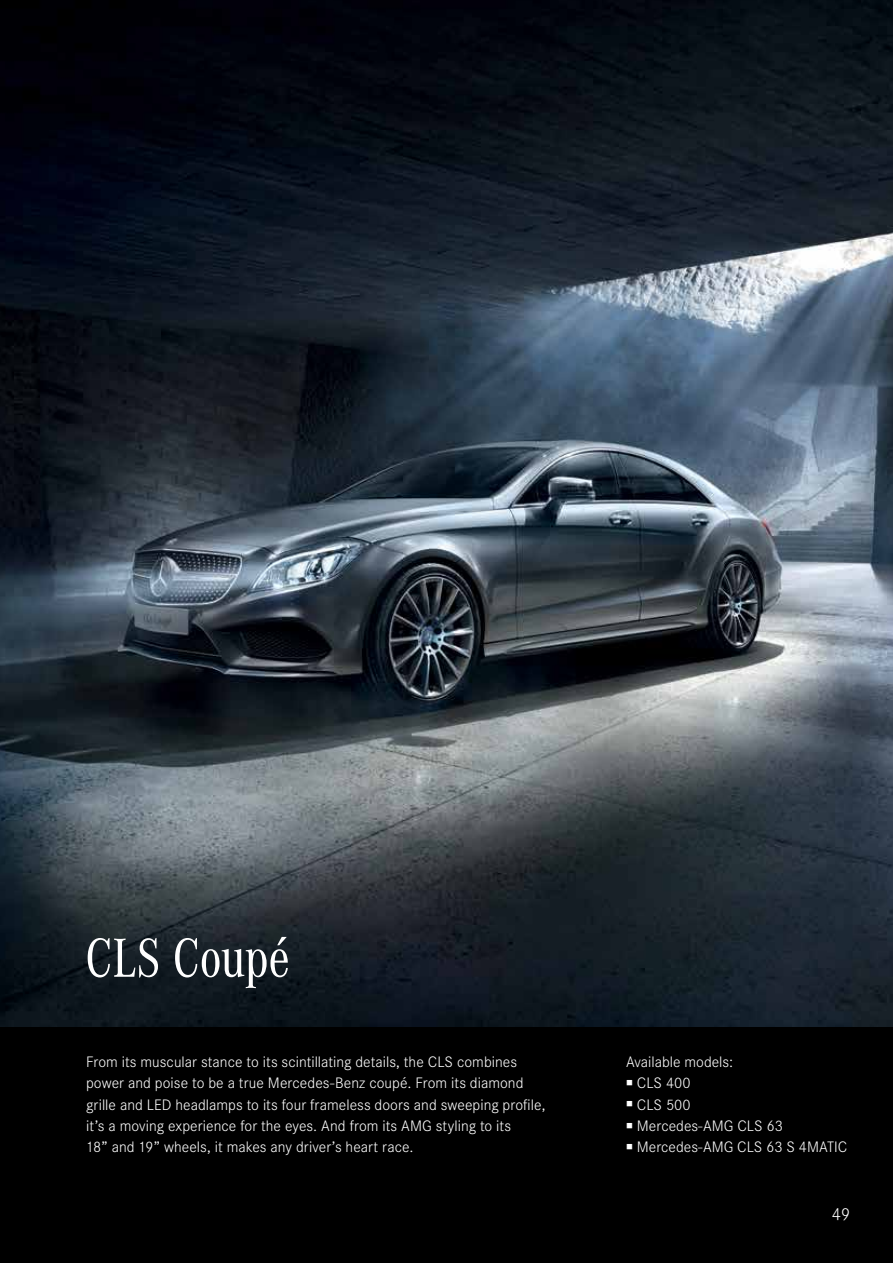
<style>
.page{position:relative;width:893px;height:1263px;background:#fff}
.page>*{position:absolute;margin:0;border:0;box-sizing:border-box;transform-origin:0 0}
.t1{font:57.15px "Corporate A Con";letter-spacing:-.015em;color:#fff}
.t2{font:300 18px "Corporate S";color:#fff}
.t3{font:300 15.75px/21.3px "Corporate S";color:#fff}
</style>
<div class="page">
<img style="left:0;top:0;width:893px;height:1028px">
<div style="left:0;top:1028px;width:893px;height:235px;background:#000"></div>
<h1 class="t1" style="left:85px;top:927px;width:206px">CLS Coupé</h1>
<p class="t3" style="left:86px;top:1051px;width:461px">From its muscular stance to its scintillating details, the CLS combines power and poise to be a true Mercedes-Benz coupé. From its diamond grille and LED headlamps to its four frameless doors and sweeping profile, it’s a moving experience for the eyes. And from its AMG styling to its<br>18” and 19” wheels, it makes any driver’s heart race.</p>
<p class="t3" style="left:626px;top:1051px;width:109px">Available models:</p>
<p class="t3" style="left:626px;top:1073px;width:66px">■ CLS 400</p>
<p class="t3" style="left:626px;top:1094px;width:66px">■ CLS 500</p>
<p class="t3" style="left:626px;top:1115px;width:158px">■ Mercedes-AMG CLS 63</p>
<p class="t3" style="left:626px;top:1136px;width:223px">■ Mercedes-AMG CLS 63 S 4MATIC</p>
<p class="t2" style="left:832px;top:1204px;width:20px">49</p>
</div>
